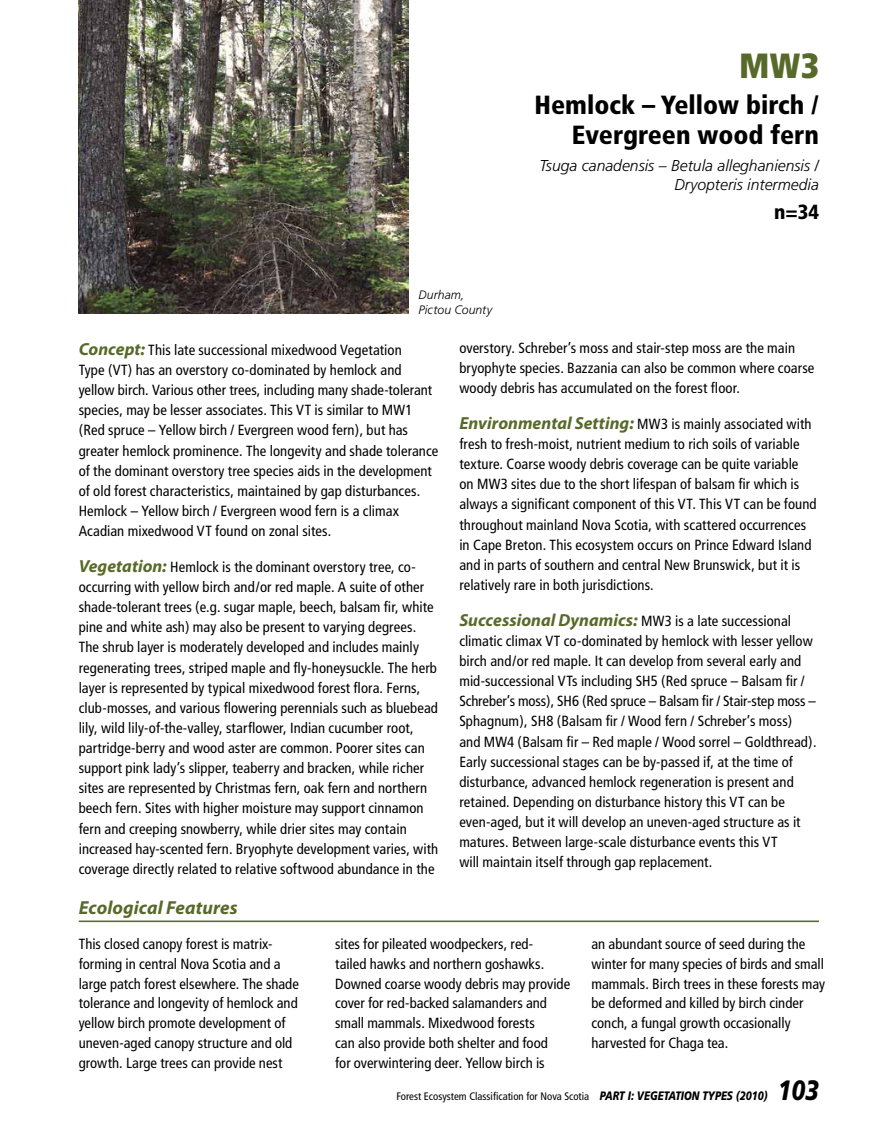
<style>
.page{position:relative;width:882px;height:1134px;background:#fff}
.page>*{position:absolute;margin:0;border:0;box-sizing:border-box;transform-origin:0 0}
.t1{font:900 condensed 35px "Frutiger";color:#586a29}
.t2{font:italic 900 28px "Frutiger";color:#000;scale:.8 1}
.t3{font:900 condensed 26.25px/29.8px "Frutiger";color:#000;text-align:right}
.t4{font:900 condensed 20.47px "Frutiger";color:#000}
.t5{font:italic 700 18.9px "Myriad Pro";letter-spacing:.005em;color:#586a29}
.t6{font:italic 300 15.75px/18.9px "Frutiger";color:#000;text-align:right}
.t7{font:condensed 14.7px/20.1px "Frutiger";letter-spacing:.005em;color:#000}
.t8{font:italic 300 12.25px/14.7px "Frutiger";letter-spacing:.005em;color:#000}
.t9{font:condensed 10.85px "Frutiger";color:#000}
.s1{font-family:"Myriad Pro";font-weight:700;font-style:italic;font-stretch:normal;font-size:17.5px;color:#586a29}
.s2{font-weight:900;font-style:italic;font-stretch:normal;font-size:12.25px}
</style>
<div class="page">
<hr style="left:79px;top:921px;width:740px;height:1px;background:#586a29">
<img style="left:79px;top:0;width:329px;height:314px">
<p class="t8" style="left:419px;top:288px;width:75px">Durham,<br>Pictou County</p>
<h1 class="t1" style="left:739px;top:45px;width:81px">MW3</h1>
<h3 class="t3" style="left:535px;top:90px;width:286px">Hemlock – Yellow birch /<br>Evergreen wood fern</h3>
<p class="t6" style="left:539px;top:156px;width:281px">Tsuga canadensis – Betula alleghaniensis /<br>Dryopteris intermedia</p>
<h3 class="t4" style="left:774px;top:200px;width:46px">n=34</h3>
<p class="t7" style="left:79px;top:340px;width:361px"><span class="s1">Concept:</span> This late successional mixedwood Vegetation<br>Type (VT) has an overstory co-dominated by hemlock and yellow birch. Various other trees, including many shade-tolerant species, may be lesser associates. This VT is similar to MW1 (Red spruce – Yellow birch / Evergreen wood fern), but has greater hemlock prominence. The longevity and shade tolerance of the dominant overstory tree species aids in the development of old forest characteristics, maintained by gap disturbances.<br>Hemlock – Yellow birch / Evergreen wood fern is a climax Acadian mixedwood VT found on zonal sites.</p>
<p class="t7" style="left:79px;top:557px;width:361px"><span class="s1">Vegetation:</span> Hemlock is the dominant overstory tree, co&shy;occurring with yellow birch and/or red maple. A suite of other shade-tolerant trees (e.g. sugar maple, beech, balsam fir, white pine and white ash) may also be present to varying degrees.<br>The shrub layer is moderately developed and includes mainly regenerating trees, striped maple and fly-honeysuckle. The herb layer is represented by typical mixedwood forest flora. Ferns, club-mosses, and various flowering perennials such as bluebead lily, wild lily-of-the-valley, starflower, Indian cucumber root, partridge-berry and wood aster are common. Poorer sites can support pink lady’s slipper, teaberry and bracken, while richer sites are represented by Christmas fern, oak fern and northern beech fern. Sites with higher moisture may support cinnamon fern and creeping snowberry, while drier sites may contain increased hay-scented fern. Bryophyte development varies, with coverage directly related to relative softwood abundance in the</p>
<p class="t5" style="left:79px;top:895px;width:160px">Ecological Features</p>
<p class="t7" style="left:459px;top:338px;width:357px">overstory. Schreber’s moss and stair-step moss are the main bryophyte species. Bazzania can also be common where coarse woody debris has accumulated on the forest floor.</p>
<p class="t7" style="left:459px;top:414px;width:359px"><span class="s1">Environmental Setting:</span> MW3 is mainly associated with fresh to fresh-moist, nutrient medium to rich soils of variable texture. Coarse woody debris coverage can be quite variable<br>on MW3 sites due to the short lifespan of balsam fir which is always a significant component of this VT. This VT can be found throughout mainland Nova Scotia, with scattered occurrences in Cape Breton. This ecosystem occurs on Prince Edward Island and in parts of southern and central New Brunswick, but it is relatively rare in both jurisdictions.</p>
<p class="t7" style="left:459px;top:611px;width:358px"><span class="s1">Successional Dynamics:</span> MW3 is a late successional climatic climax VT co-dominated by hemlock with lesser yellow birch and/or red maple. It can develop from several early and mid-successional VTs including SH5 (Red spruce – Balsam fir / Schreber’s moss), SH6 (Red spruce – Balsam fir / Stair-step moss – Sphagnum), SH8 (Balsam fir / Wood fern / Schreber’s moss) and MW4 (Balsam fir – Red maple / Wood sorrel – Goldthread).<br>Early successional stages can be by-passed if, at the time of disturbance, advanced hemlock regeneration is present and retained. Depending on disturbance history this VT can be even-aged, but it will develop an uneven-aged structure as it matures. Between large-scale disturbance events this VT<br>will maintain itself through gap replacement.</p>
<p class="t7" style="left:79px;top:934px;width:222px">This closed canopy forest is matrix&shy;forming in central Nova Scotia and a large patch forest elsewhere. The shade tolerance and longevity of hemlock and yellow birch promote development of uneven-aged canopy structure and old growth. Large trees can provide nest</p>
<p class="t7" style="left:335px;top:934px;width:237px">sites for pileated woodpeckers, red-<br>tailed hawks and northern goshawks.<br>Downed coarse woody debris may provide cover for red-backed salamanders and small mammals. Mixedwood forests<br>can also provide both shelter and food<br>for overwintering deer. Yellow birch is</p>
<p class="t7" style="left:592px;top:934px;width:235px">an abundant source of seed during the winter for many species of birds and small mammals. Birch trees in these forests may be deformed and killed by birch cinder conch, a fungal growth occasionally harvested for Chaga tea.</p>
<p class="t9" style="left:397px;top:1090px;width:372px">Forest Ecosystem Classification for Nova Scotia <span class="s2">PART I: VEGETATION TYPES (2010)</span></p>
<h2 class="t2" style="left:778px;top:1073px;width:53px">103</h2>
</div>
